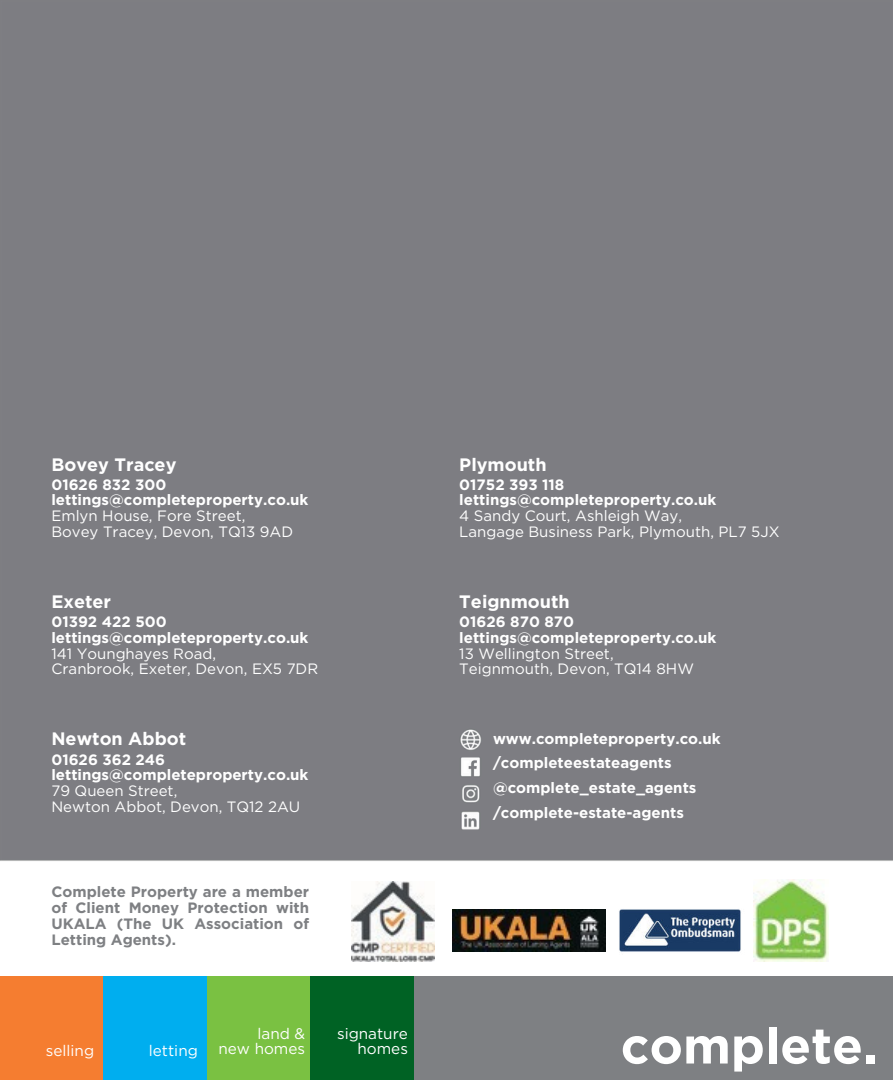
<style>
.page{position:relative;width:893px;height:1080px;background:#fff}
.page>*{position:absolute;margin:0;border:0;box-sizing:border-box;transform-origin:0 0}
.t1{font:700 50.4px "Gotham";color:#fff}
.t2{font:700 18px "Gotham";color:#fff}
.t3{font:15.3px/14.7px "Gotham";color:#fff;text-align:right}
.t4{font:700 15px/15.8px "Gotham";color:#fff}
.t5{font:15px/15.8px "Gotham";color:#fff}
.t6{font:700 15px/15.8px "Gotham";color:#7e8083;text-align:justify}
</style>
<div class="page">
<img style="left:0;top:0;width:892px;height:977px">
<img style="left:752px;top:879px;width:76px;height:82px">
<img style="left:352px;top:881px;width:82px;height:80px">
<img style="left:452px;top:910px;width:153px;height:42px">
<div style="left:0;top:977px;width:103px;height:103px;background:#f57d30"></div>
<div style="left:103px;top:977px;width:104px;height:103px;background:#00aeef"></div>
<div style="left:207px;top:977px;width:103px;height:103px;background:#7ac142"></div>
<div style="left:310px;top:977px;width:104px;height:103px;background:#006224"></div>
<div style="left:414px;top:977px;width:478px;height:103px;background:#7e8083"></div>
<p class="t2" style="left:51px;top:452px;width:126px">Bovey Tracey</p>
<p class="t4" style="left:51px;top:476px;width:258px">01626 832 300 lettings@completeproperty.co.uk</p>
<p class="t5" style="left:51px;top:508px;width:243px">Emlyn House, Fore Street,<br>Bovey Tracey, Devon, TQ13 9AD</p>
<p class="t2" style="left:51px;top:590px;width:61px">Exeter</p>
<p class="t4" style="left:51px;top:614px;width:258px">01392 422 500 lettings@completeproperty.co.uk</p>
<p class="t5" style="left:51px;top:645px;width:268px">141 Younghayes Road,<br>Cranbrook, Exeter, Devon, EX5 7DR</p>
<p class="t2" style="left:51px;top:727px;width:136px">Newton Abbot</p>
<p class="t4" style="left:51px;top:751px;width:258px">01626 362 246 lettings@completeproperty.co.uk</p>
<p class="t5" style="left:51px;top:783px;width:250px">79 Queen Street,<br>Newton Abbot, Devon, TQ12 2AU</p>
<p class="t6" style="left:51px;top:884px;width:259px">Complete Property are a member of Client Money Protection with UKALA (The UK Association of Letting Agents).</p>
<p class="t2" style="left:459px;top:452px;width:89px">Plymouth</p>
<p class="t4" style="left:459px;top:476px;width:258px">01752 393 118 lettings@completeproperty.co.uk</p>
<p class="t5" style="left:459px;top:508px;width:322px">4 Sandy Court, Ashleigh Way,<br>Langage Business Park, Plymouth, PL7 5JX</p>
<p class="t2" style="left:459px;top:590px;width:112px">Teignmouth</p>
<p class="t4" style="left:459px;top:614px;width:258px">01626 870 870 lettings@completeproperty.co.uk</p>
<p class="t5" style="left:459px;top:645px;width:236px">13 Wellington Street,<br>Teignmouth, Devon, TQ14 8HW</p>
<p class="t4" style="left:493px;top:726px;width:229px;line-height:24.8px">www.completeproperty.co.uk /completeestateagents @complete_estate_agents /complete-estate-agents</p>
<p class="t3" style="left:46px;top:1043px;width:50px">selling</p>
<p class="t3" style="left:149px;top:1043px;width:50px">letting</p>
<p class="t3" style="left:218px;top:1026px;width:88px">land &amp;<br>new homes</p>
<p class="t3" style="left:337px;top:1026px;width:72px">signature homes</p>
<h1 class="t1" style="left:620px;top:1012px;width:258px">complete.</h1>
</div>
